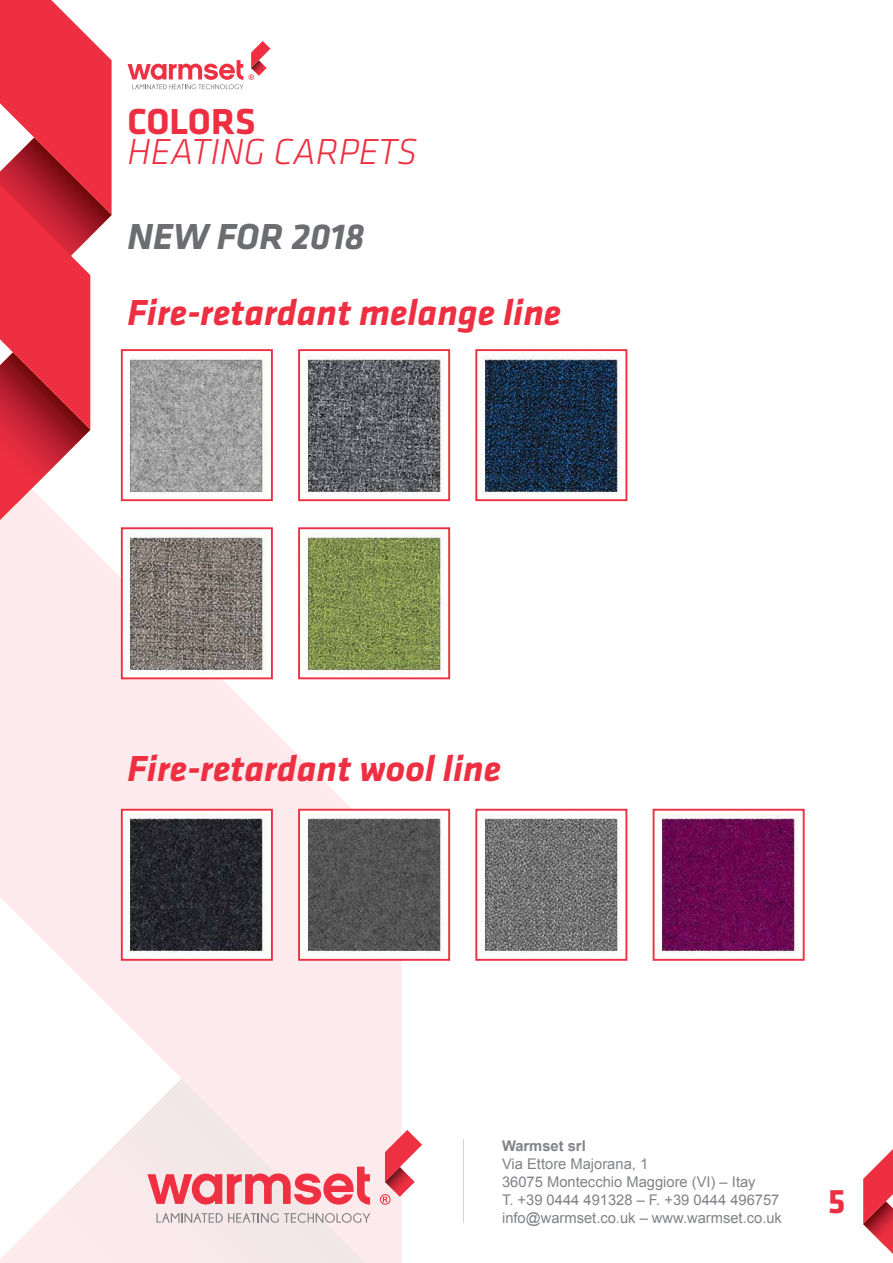
<style>
.page{position:relative;width:893px;height:1263px;background:#fff}
.page>*{position:absolute;margin:0;border:0;box-sizing:border-box;transform-origin:0 0}
.t1{font:italic 700 37.5px "Klavika";color:#ee2f41}
.t2{font:italic 300 37.5px "Klavika";color:#ee2f41}
.t3{font:italic 700 37.5px "Klavika";color:#6c6d70}
.t4{font:700 37.5px "Klavika";color:#ee2f41}
.t5{font:700 35.25px "Klavika";color:#ee2f41}
.t6{font:14.7px/18px "Arial";color:#808285}
.t7{font:700 14.7px "Arial";color:#808285}
</style>
<div class="page">
<svg style="left:0;top:444px;width:402px;height:819px;fill:#fdeaec"></svg>
<svg style="left:863px;top:1149px;width:30px;height:105px"></svg>
<svg style="left:128px;top:41px;width:142px;height:48px"></svg>
<svg style="left:0;top:0;width:112px;height:670px"></svg>
<svg style="left:147px;top:1167px;width:223px;height:37px;background:#f2919a"></svg>
<svg style="left:156px;top:1213px;width:214px;height:10px;background:#d2c9cb"></svg>
<svg style="left:380px;top:1130px;width:42px;height:75px"></svg>
<hr style="left:463px;top:1139px;width:1px;height:84px;background:#6c6d70">
<img style="left:301px;top:356px;width:143px;height:142px">
<div style="left:298px;top:349px;width:152px;height:152px;border:2px solid #ee2f41"></div>
<img style="left:301px;top:530px;width:143px;height:146px">
<div style="left:298px;top:527px;width:152px;height:152px;border:2px solid #ee2f41"></div>
<img style="left:124px;top:530px;width:146px;height:146px">
<div style="left:121px;top:527px;width:152px;height:152px;border:2px solid #ee2f41"></div>
<img style="left:124px;top:356px;width:146px;height:142px">
<div style="left:121px;top:349px;width:152px;height:152px;border:2px solid #ee2f41"></div>
<img style="left:479px;top:356px;width:142px;height:139px">
<div style="left:475px;top:349px;width:152px;height:152px;border:2px solid #ee2f41"></div>
<img style="left:124px;top:812px;width:146px;height:146px">
<div style="left:121px;top:809px;width:152px;height:152px;border:2px solid #ee2f41"></div>
<img style="left:482px;top:815px;width:139px;height:139px">
<div style="left:475px;top:809px;width:152px;height:152px;border:2px solid #ee2f41"></div>
<img style="left:301px;top:812px;width:143px;height:146px">
<div style="left:298px;top:809px;width:152px;height:152px;border:2px solid #ee2f41"></div>
<img style="left:659px;top:815px;width:139px;height:139px">
<div style="left:653px;top:809px;width:152px;height:152px;border:2px solid #ee2f41"></div>
<h1 class="t4" style="left:128px;top:102px;width:130px">COLORS</h1>
<h1 class="t2" style="left:128px;top:132px;width:291px">HEATING CARPETS</h1>
<h1 class="t3" style="left:128px;top:216px;width:239px">NEW FOR 2018</h1>
<h1 class="t1" style="left:128px;top:292px;width:435px">Fire-retardant melange line</h1>
<h1 class="t1" style="left:128px;top:748px;width:375px">Fire-retardant wool line</h1>
<p class="t7" style="left:502px;top:1136px;width:85px">Warmset srl</p>
<p class="t6" style="left:502px;top:1155px;width:281px">Via Ettore Majorana, 1<br>36075 Montecchio Maggiore (VI) – Itay<br>T. +39 0444 491328 – F. +39 0444 496757 info@warmset.co.uk – www.warmset.co.uk</p>
<h2 class="t5" style="left:828px;top:1182px;width:19px">5</h2>
</div>
